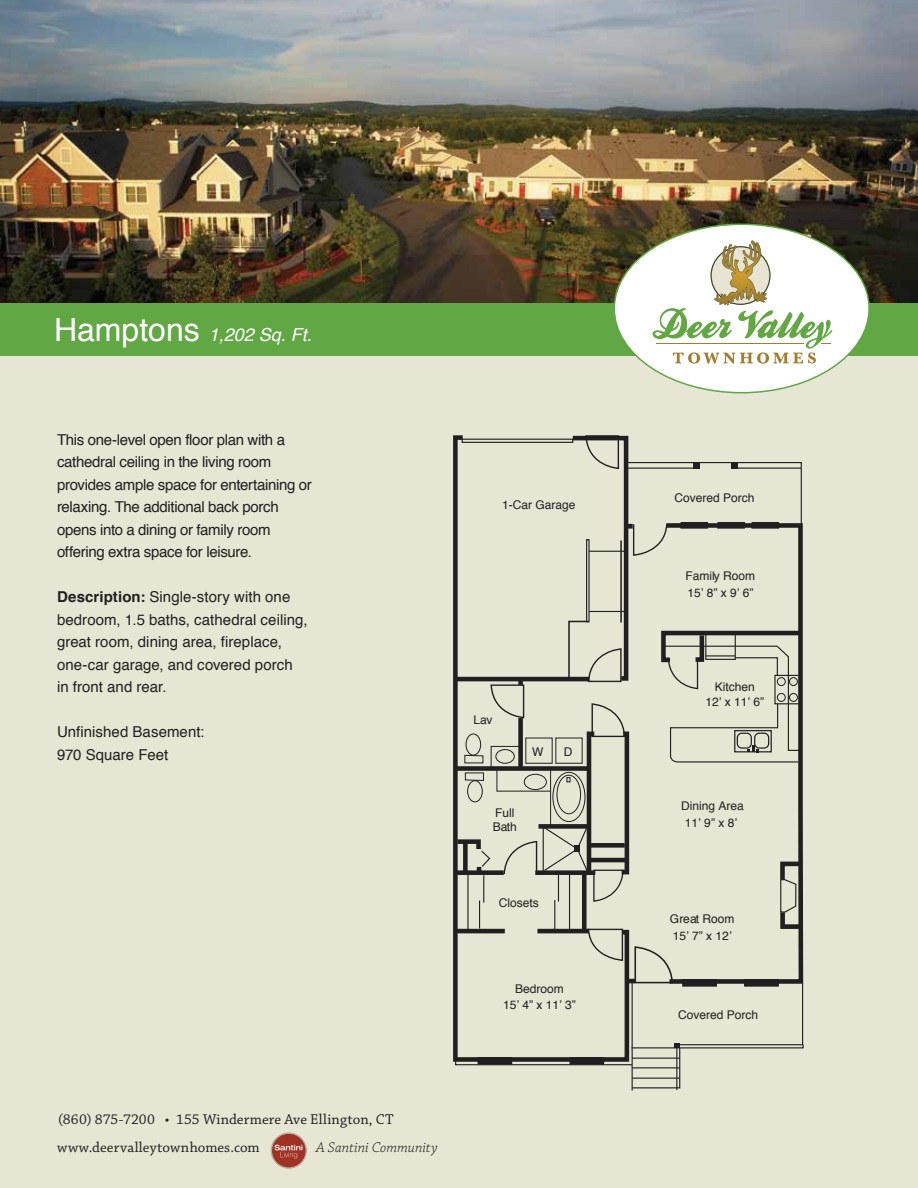
<style>
.page{position:relative;width:918px;height:1188px;background:#e7e5d3}
.page>*{position:absolute;margin:0;border:0;box-sizing:border-box;transform-origin:0 0}
.t1{font:italic 18px "Helvetica";color:#fff}
.t2{font:15px/22.5px "Helvetica";letter-spacing:-.015em;color:#231f20}
.t3{font:15px/22.5px "Helvetica";letter-spacing:.005em;color:#231f20}
.t4{font:15px/28.5px "Chaparral Pro";letter-spacing:.005em;color:#231f20}
.t5{font:italic 300 15px "Chaparral Pro";color:#231f20}
.t6{font:12px/16.6px "Helvetica";color:#231f20}
.s1{font-style:normal;font-size:31.95px}
.s2{font-weight:700}
</style>
<div class="page">
<svg style="left:271px;top:1133px;width:35px;height:35px"></svg>
<div style="left:271px;top:1132px;width:36px;height:37px;border:1px solid #b7ada5;border-radius:50%"></div>
<svg style="left:275px;top:1145px;width:27px;height:14px"></svg>
<img style="left:0;top:0;width:918px;height:303px">
<div style="left:0;top:303px;width:918px;height:52px;background:#61a744"></div>
<div style="left:614px;top:224px;width:255px;height:169px;background:#fff;border-radius:50%"></div>
<svg style="left:653px;top:241px;width:179px;height:123px"></svg>
<svg style="left:453px;top:435px;width:351px;height:656px"></svg>
<p class="t1" style="left:54px;top:320px;width:259px"><span class="s1">Hamptons</span> 1,202 Sq. Ft.</p>
<p class="t2" style="left:57px;top:429px;width:256px">This one-level open floor plan with a cathedral ceiling in the living room provides ample space for entertaining or relaxing. The additional back porch opens into a dining or family room offering extra space for leisure.</p>
<p class="t3" style="left:57px;top:586px;width:252px"><span class="s2">Description:</span> Single-story with one bedroom, 1.5 baths, cathedral ceiling, great room, dining area, fireplace, one-car garage, and covered porch in front and rear.</p>
<p class="t3" style="left:57px;top:721px;width:149px">Unfinished Basement:<br>970 Square Feet</p>
<p class="t6" style="left:502px;top:497px;width:75px">1-Car Garage</p>
<p class="t6" style="left:473px;top:712px;width:20px">Lav</p>
<p class="t6" style="left:532px;top:744px;width:13px">W</p>
<p class="t6" style="left:564px;top:744px;width:10px">D</p>
<p class="t6" style="left:493px;top:806px;width:25px;line-height:14.4px">Full<br>Bath</p>
<p class="t6" style="left:499px;top:895px;width:42px">Closets</p>
<p class="t6" style="left:503px;top:981px;width:74px;text-align:center">Bedroom<br>15’ 4” x 11’ 3”</p>
<p class="t4" style="left:57px;top:1105px;width:338px">(860) 875-7200 • 155 Windermere Ave Ellington, CT www.deervalleytownhomes.com</p>
<p class="t5" style="left:316px;top:1139px;width:123px">A Santini Community</p>
<p class="t6" style="left:674px;top:490px;width:82px">Covered Porch</p>
<p class="t6" style="left:686px;top:568px;width:71px">Family Room<br>15’ 8” x 9’ 6”</p>
<p class="t6" style="left:705px;top:680px;width:60px;line-height:15.1px;text-align:center">Kitchen<br>12’ x 11’ 6”</p>
<p class="t6" style="left:681px;top:798px;width:64px;text-align:center">Dining Area<br>11’ 9” x 8’</p>
<p class="t6" style="left:670px;top:911px;width:66px">Great Room<br>15’ 7” x 12’</p>
<p class="t6" style="left:678px;top:1007px;width:82px">Covered Porch</p>
</div>
